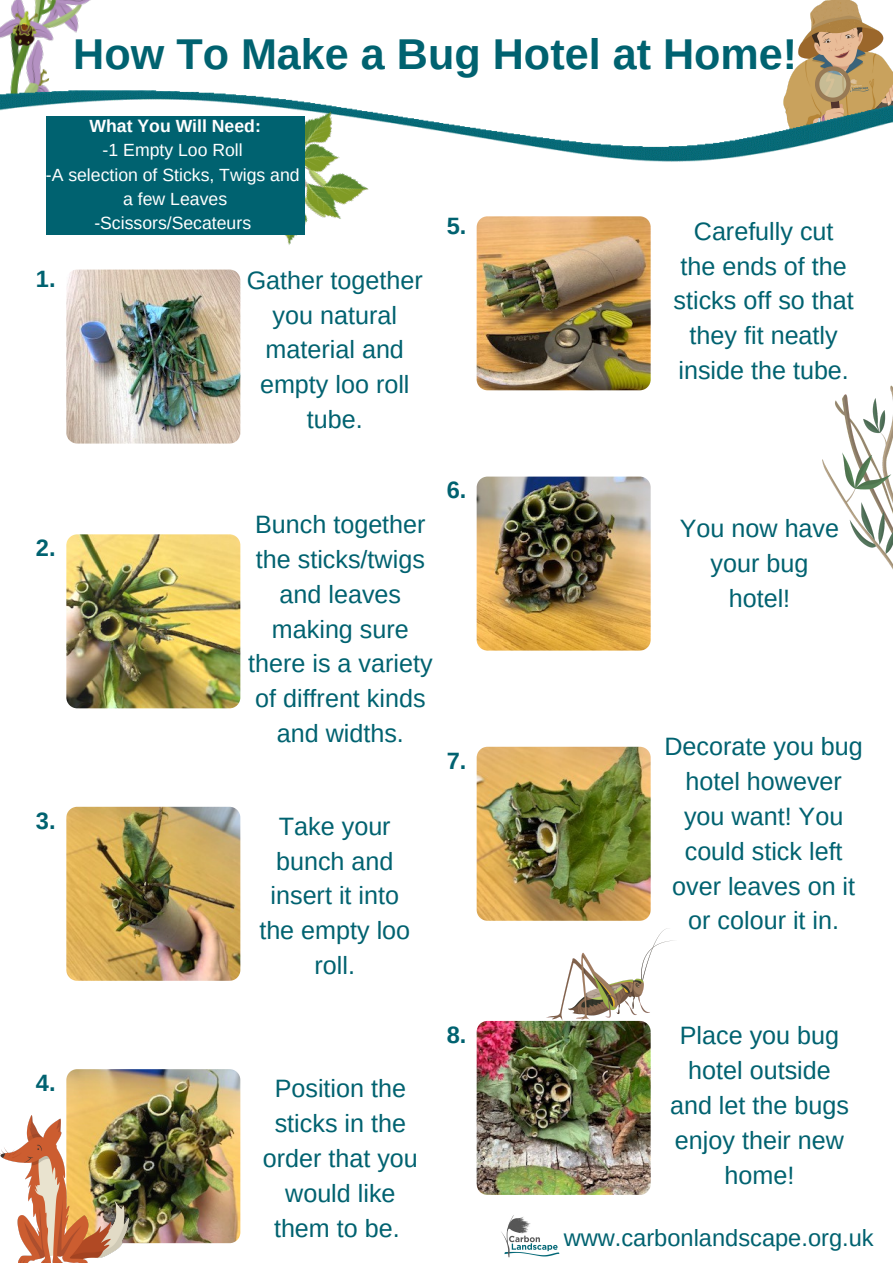
<style>
.page{position:relative;width:893px;height:1263px;background:#fff}
.page>*{position:absolute;margin:0;border:0;box-sizing:border-box;transform-origin:0 0}
.t1{font:700 43.12px "Arimo";color:#006270}
.t2{font:25.12px/34.9px "Arimo";color:#006270;text-align:center}
.t3{font:23.62px "Arimo";color:#006270}
.t4{font:700 23.62px "Arimo";color:#006270}
.t5{font:17.62px "Arimo";color:#fff}
.t6{font:700 17.62px "Arimo";color:#fff}
</style>
<div class="page">
<img style="left:790px;top:0;width:103px;height:77px">
<img style="left:0;top:0;width:91px;height:77px">
<img style="left:0;top:77px;width:893px;height:85px">
<img style="left:66px;top:270px;width:174px;height:173px;border-radius:11px">
<img style="left:66px;top:534px;width:174px;height:174px;border-radius:11px">
<img style="left:66px;top:807px;width:174px;height:174px;border-radius:11px">
<img style="left:66px;top:1069px;width:174px;height:174px;border-radius:11px">
<img style="left:477px;top:216px;width:173px;height:174px;border-radius:11px">
<img style="left:477px;top:477px;width:173px;height:173px;border-radius:11px">
<img style="left:477px;top:747px;width:173px;height:174px;border-radius:11px">
<img style="left:477px;top:1021px;width:173px;height:174px;border-radius:11px">
<img style="left:510px;top:907px;width:164px;height:139px">
<img style="left:501px;top:1215px;width:59px;height:43px">
<img style="left:157px;top:77px;width:271px;height:247px">
<div style="left:46px;top:116px;width:259px;height:119px;background:#006270"></div>
<img style="left:0;top:1104px;width:149px;height:159px">
<img style="left:822px;top:385px;width:71px;height:185px">
<p class="t1" style="left:73px;top:29px;width:725px">How To Make a Bug Hotel at Home!</p>
<p class="t6" style="left:89px;top:116px;width:173px">What You Will Need:</p>
<p class="t5" style="left:103px;top:140px;width:142px">-1 Empty Loo Roll</p>
<p class="t5" style="left:46px;top:165px;width:255px">-A selection of Sticks, Twigs and</p>
<p class="t5" style="left:123px;top:189px;width:105px">a few Leaves</p>
<p class="t5" style="left:94px;top:213px;width:158px">-Scissors/Secateurs</p>
<p class="t4" style="left:36px;top:266px;width:21px">1.</p>
<p class="t2" style="left:247px;top:262px;width:178px">Gather together you natural material and empty loo roll tube.</p>
<p class="t4" style="left:447px;top:212px;width:21px">5.</p>
<p class="t4" style="left:36px;top:535px;width:21px">2.</p>
<p class="t4" style="left:36px;top:807px;width:21px">3.</p>
<p class="t4" style="left:36px;top:1069px;width:21px">4.</p>
<p class="t2" style="left:248px;top:507px;width:186px">Bunch together the sticks/twigs and leaves making sure there is a variety of diffrent kinds and widths.</p>
<p class="t4" style="left:447px;top:477px;width:21px">6.</p>
<p class="t4" style="left:447px;top:747px;width:21px">7.</p>
<p class="t2" style="left:259px;top:808px;width:152px">Take your bunch and insert it into the empty loo roll.</p>
<p class="t2" style="left:263px;top:1071px;width:157px">Position the sticks in the order that you would like them to be.</p>
<p class="t4" style="left:447px;top:1021px;width:21px">8.</p>
<p class="t2" style="left:673px;top:214px;width:182px">Carefully cut the ends of the sticks off so that they fit neatly inside the tube.</p>
<p class="t2" style="left:680px;top:511px;width:161px">You now have your bug hotel!</p>
<p class="t2" style="left:664px;top:729px;width:200px">Decorate you bug hotel however you want! You could stick left over leaves on it or colour it in.</p>
<p class="t2" style="left:670px;top:1018px;width:180px">Place you bug hotel outside and let the bugs enjoy their new home!</p>
<p class="t3" style="left:563px;top:1224px;width:311px">www.carbonlandscape.org.uk</p>
</div>
